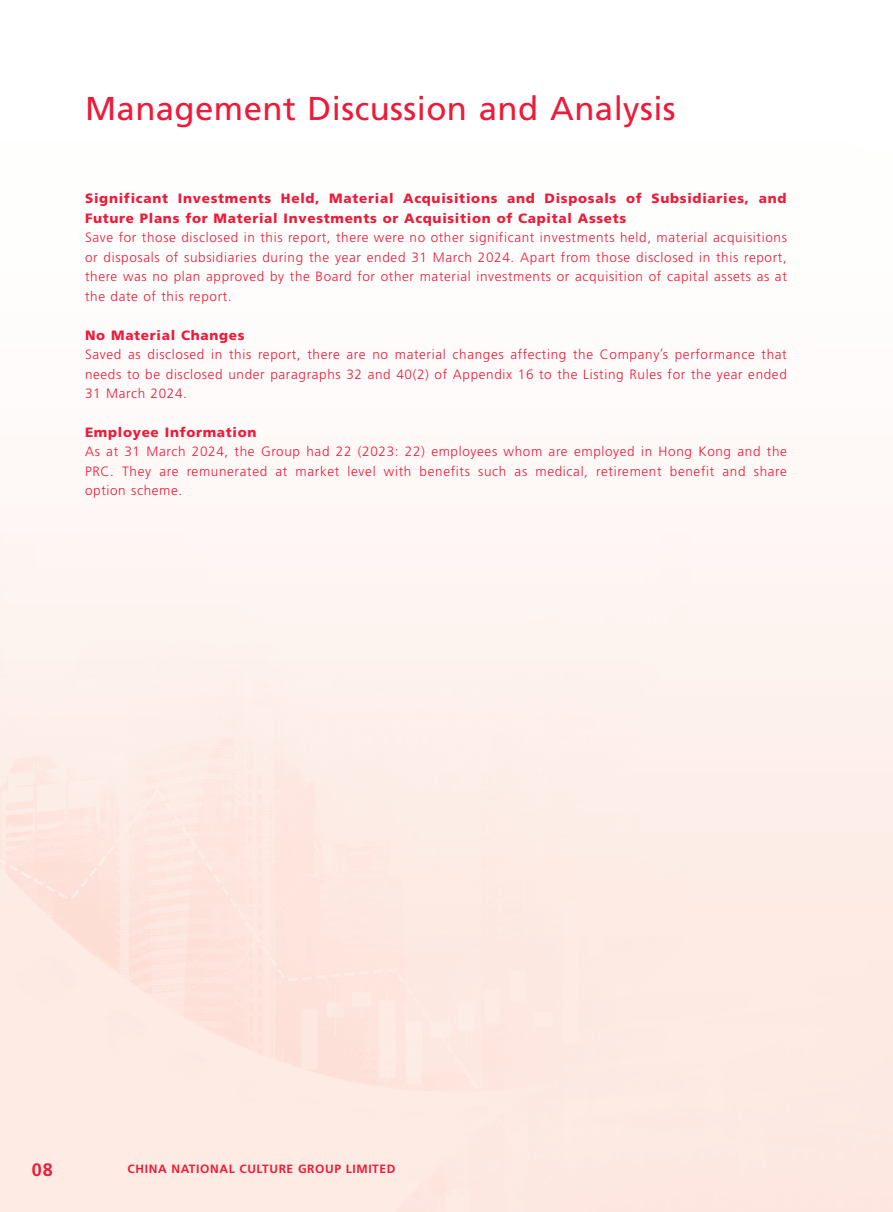
<style>
.page{position:relative;width:893px;height:1212px;background:#fff}
.page>*{position:absolute;margin:0;border:0;box-sizing:border-box;transform-origin:0 0}
.t1{font:33px "Frutiger LT Std";letter-spacing:.01em;color:#ed1b39}
.t2{font:700 18px "Frutiger LT Std";color:#ed1b39}
.t3{font:300 13.5px/19.5px "Frutiger LT Std";letter-spacing:.05em;color:#ed1b39;text-align:justify}
.t4{font:900 13.5px/19.5px "Frutiger LT Std";letter-spacing:.05em;color:#ed1b39}
.t5{font:700 12px "Frutiger LT Std";letter-spacing:.05em;color:#ed1b39}
</style>
<div class="page">
<h1 class="t1" style="left:85px;top:89px;width:592px">Management Discussion and Analysis</h1>
<p class="t4" style="left:85px;top:189px;width:703px">Significant Investments Held, Material Acquisitions and Disposals of Subsidiaries, and<br>Future Plans for Material Investments or Acquisition of Capital Assets</p>
<p class="t3" style="left:85px;top:228px;width:703px">Save for those disclosed in this report, there were no other significant investments held, material acquisitions or disposals of subsidiaries during the year ended 31 March 2024. Apart from those disclosed in this report, there was no plan approved by the Board for other material investments or acquisition of capital assets as at the date of this report.</p>
<p class="t4" style="left:85px;top:325px;width:161px">No Material Changes</p>
<p class="t3" style="left:85px;top:345px;width:703px">Saved as disclosed in this report, there are no material changes affecting the Company’s performance that needs to be disclosed under paragraphs 32 and 40(2) of Appendix 16 to the Listing Rules for the year ended 31 March 2024.</p>
<p class="t4" style="left:85px;top:422px;width:173px">Employee Information</p>
<p class="t3" style="left:85px;top:442px;width:703px">As at 31 March 2024, the Group had 22 (2023: 22) employees whom are employed in Hong Kong and the PRC. They are remunerated at market level with benefits such as medical, retirement benefit and share option scheme.</p>
<h2 class="t2" style="left:32px;top:1159px;width:23px">08</h2>
<p class="t5" style="left:128px;top:1162px;width:269px">CHINA NATIONAL CULTURE GROUP LIMITED</p>
</div>
